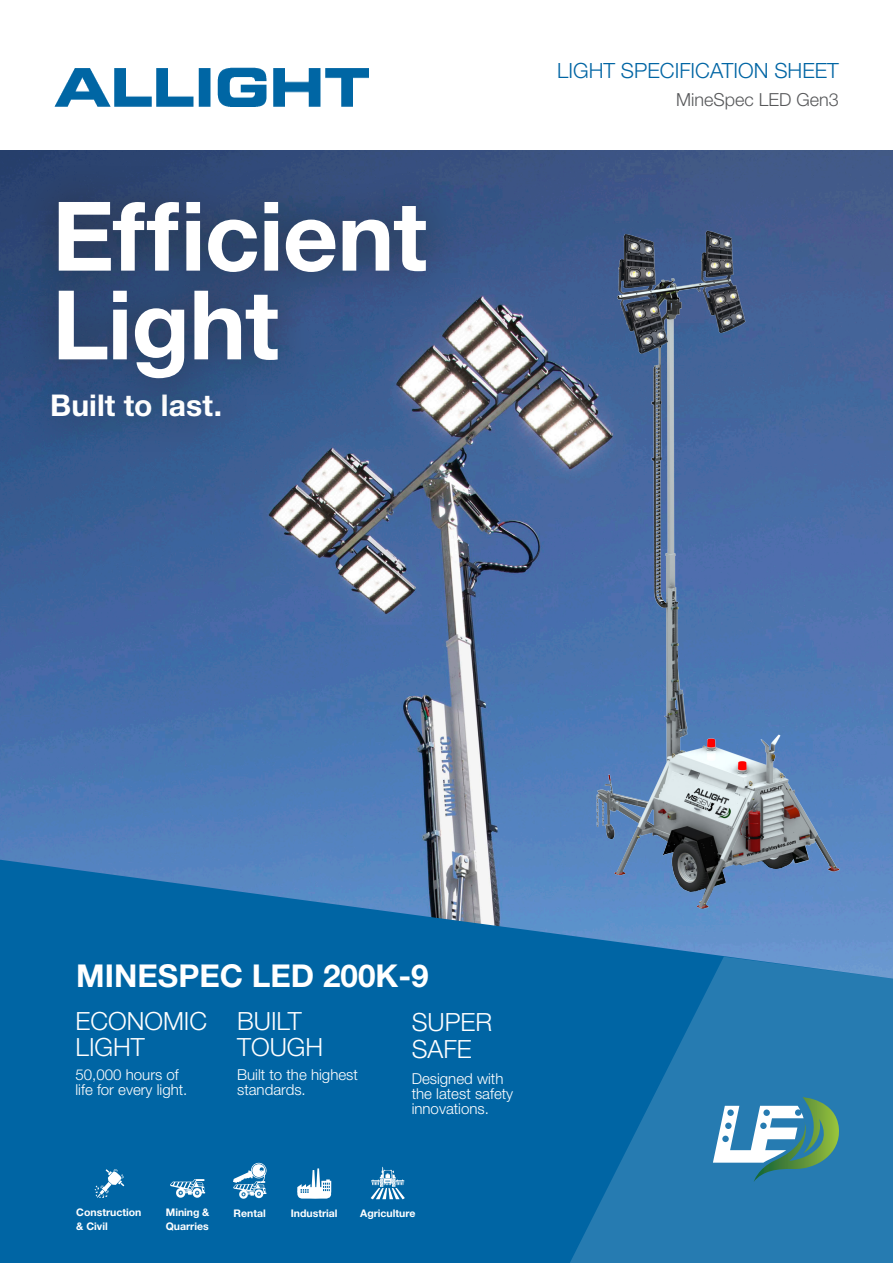
<style>
.page{position:relative;width:893px;height:1263px;background:#fff}
.page>*{position:absolute;margin:0;border:0;box-sizing:border-box;transform-origin:0 0}
.t1{font:700 96.15px/88.8px "Helvetica Neue LT Std";letter-spacing:-.01em;color:#fff}
.t2{font:700 31.5px "Helvetica Neue LT Std";color:#fff}
.t3{font:700 30px "Helvetica Neue LT Std";letter-spacing:.005em;color:#fff}
.t4{font:300 25.05px/25px "Helvetica Neue LT Std";color:#fff}
.Light_Spec_Heading{font:300 21px "Helvetica Neue LT Std";color:#0065a4}
.t5{font:300 18px "Helvetica Neue LT Std";color:#57585a}
.t6{font:300 15px/15px "Helvetica Neue LT Std";color:#fff}
.C4_-_app_copy{font:700 10.5px/13.5px "Helvetica Neue LT Std";color:#fff}
</style>
<div class="page">
<img style="left:0;top:151px;width:893px;height:709px">
<svg style="left:0;top:860px;width:893px;height:403px;background:#0b69a7"></svg>
<svg style="left:559px;top:957px;width:334px;height:306px;background:#1c75ad"></svg>
<div style="left:14px;top:357px;width:240px;height:98px;background:#34578a"></div>
<div style="left:19px;top:162px;width:444px;height:254px;background:#231f20;opacity:.55"></div>
<img style="left:583px;top:200px;width:276px;height:754px">
<img style="left:55px;top:68px;width:314px;height:38px">
<svg style="left:713px;top:1097px;width:128px;height:85px"></svg>
<svg style="left:94px;top:1169px;width:30px;height:29px"></svg>
<svg style="left:297px;top:1168px;width:34px;height:31px"></svg>
<svg style="left:370px;top:1167px;width:35px;height:32px"></svg>
<svg style="left:170px;top:1179px;width:35px;height:19px"></svg>
<svg style="left:233px;top:1162px;width:34px;height:37px"></svg>
<p class="t1" style="left:52px;top:190px;width:377px">Efficient<br>Light</p>
<p class="t3" style="left:50px;top:387px;width:173px">Built to last.</p>
<p class="Light_Spec_Heading" style="left:557px;top:58px;width:283px">LIGHT SPECIFICATION SHEET</p>
<p class="t5" style="left:676px;top:89px;width:164px">MineSpec LED Gen3</p>
<p class="t2" style="left:76px;top:957px;width:354px">MINESPEC LED 200K-9</p>
<p class="t4" style="left:76px;top:1008px;width:133px">ECONOMIC<br>LIGHT</p>
<p class="t6" style="left:76px;top:1066px;width:113px">50,000 hours of life for every light.</p>
<h3 class="t4" style="left:237px;top:1008px;width:88px">BUILT<br>TOUGH</h3>
<p class="t6" style="left:237px;top:1066px;width:122px">Built to the highest standards.</p>
<h3 class="t4" style="left:412px;top:1007px;width:82px;line-height:27.6px">SUPER<br>SAFE</h3>
<p class="t6" style="left:412px;top:1071px;width:103px">Designed with the latest safety innovations.</p>
<p class="C4_-_app_copy" style="left:76px;top:1206px;width:67px">Construction &amp; Civil</p>
<p class="C4_-_app_copy" style="left:166px;top:1206px;width:45px">Mining &amp;</p>
<p class="C4_-_app_copy" style="left:291px;top:1206px;width:48px">Industrial</p>
<p class="C4_-_app_copy" style="left:360px;top:1206px;width:57px">Agriculture</p>
<p class="C4_-_app_copy" style="left:234px;top:1206px;width:34px">Rental</p>
<p class="C4_-_app_copy" style="left:166px;top:1219px;width:44px">Quarries</p>
</div>
